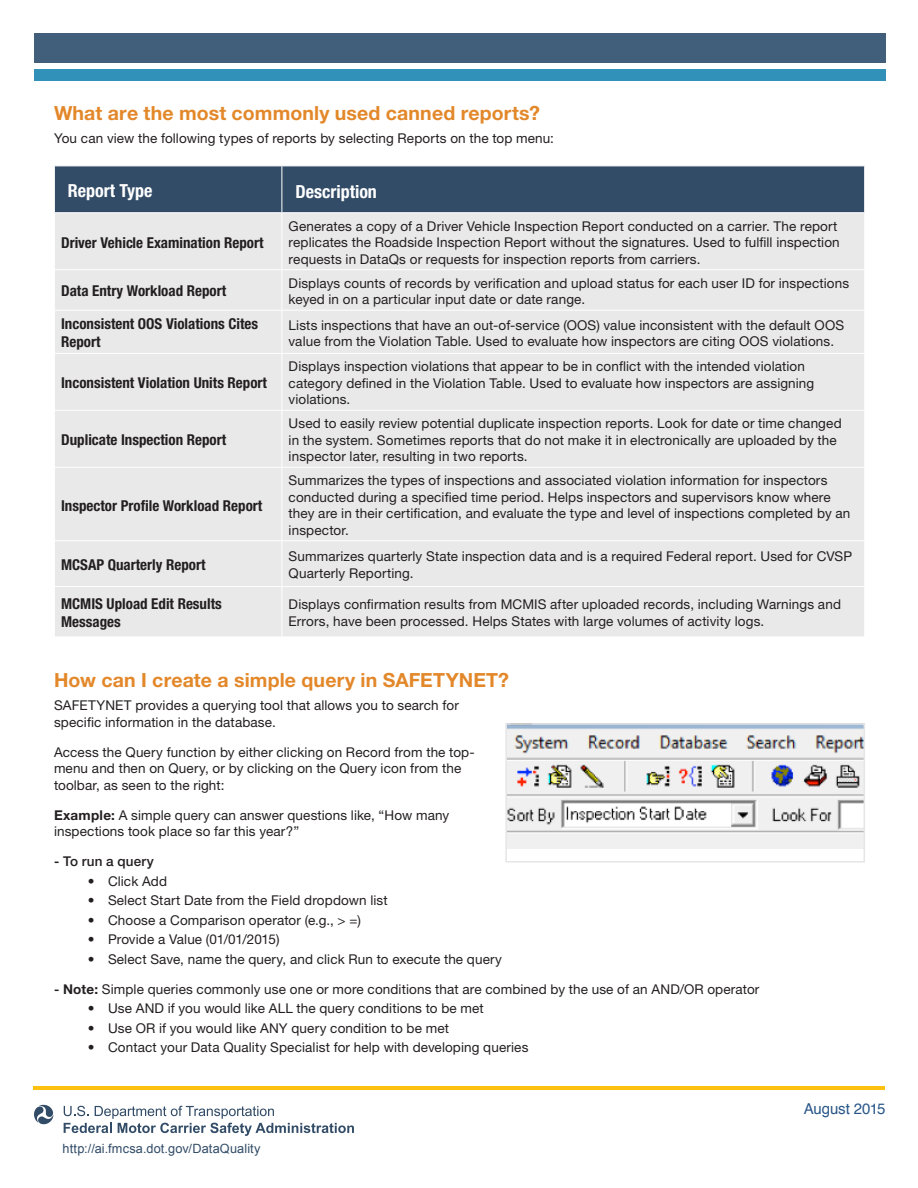
<style>
.page{position:relative;width:918px;height:1188px;background:#fff}
.page>*{position:absolute;margin:0;border:0;box-sizing:border-box;transform-origin:0 0}
.t1{font:700 19.5px "Helvetica Neue LT Std";letter-spacing:.005em;color:#e3882a}
.t2{font:700 condensed 18px "Helvetica Neue LT Std";color:#fff}
.t3{font:700 condensed 15px/18px "Helvetica Neue LT Std";color:#231f20}
.t4{font:15px "Helvetica";letter-spacing:-.01em;color:#275587}
.t5{font:13.5px/16.5px "Helvetica Neue LT Std";letter-spacing:.01em;color:#231f20}
.t6{font:500 13.5px "Helvetica Neue LT Std";letter-spacing:.01em;color:#231f20}
.t7{font:12.75px "Arial";letter-spacing:.01em;color:#324c67}
.s1{font-weight:700}
.s2{font-weight:500}
</style>
<div class="page">
<div style="left:55px;top:167px;width:809px;height:45px;background:#324c67"></div>
<div style="left:55px;top:213px;width:809px;height:423px;background:#e9e9e9"></div>
<hr style="left:282px;top:166px;width:1px;height:46px;background:#fff">
<hr style="left:282px;top:213px;width:1px;height:56px;background:#fff">
<hr style="left:54px;top:269px;width:228px;height:1px;background:#fff">
<hr style="left:282px;top:269px;width:583px;height:1px;background:#fff">
<hr style="left:282px;top:270px;width:1px;height:40px;background:#fff">
<hr style="left:54px;top:310px;width:228px;height:1px;background:#fff">
<hr style="left:282px;top:310px;width:583px;height:1px;background:#fff">
<hr style="left:282px;top:311px;width:1px;height:42px;background:#fff">
<hr style="left:54px;top:353px;width:228px;height:1px;background:#fff">
<hr style="left:282px;top:353px;width:583px;height:1px;background:#fff">
<hr style="left:282px;top:354px;width:1px;height:56px;background:#fff">
<hr style="left:54px;top:410px;width:228px;height:1px;background:#fff">
<hr style="left:282px;top:410px;width:583px;height:1px;background:#fff">
<hr style="left:282px;top:411px;width:1px;height:56px;background:#fff">
<hr style="left:54px;top:467px;width:228px;height:1px;background:#fff">
<hr style="left:282px;top:467px;width:583px;height:1px;background:#fff">
<hr style="left:282px;top:468px;width:1px;height:72px;background:#fff">
<hr style="left:54px;top:540px;width:228px;height:1px;background:#fff">
<hr style="left:282px;top:540px;width:583px;height:1px;background:#fff">
<hr style="left:282px;top:541px;width:1px;height:45px;background:#fff">
<hr style="left:54px;top:586px;width:228px;height:1px;background:#fff">
<hr style="left:282px;top:586px;width:583px;height:1px;background:#fff">
<hr style="left:282px;top:587px;width:1px;height:50px;background:#fff">
<div style="left:34px;top:33px;width:852px;height:30px;background:#415e7b"></div>
<div style="left:34px;top:70px;width:851px;height:11px;background:#3291b9"></div>
<hr style="left:33px;top:1086px;width:852px;height:4px;background:#fdc011">
<img style="left:508px;top:726px;width:354px;height:122px">
<div style="left:505px;top:723px;width:360px;height:140px;border:2px solid #e7e5e5"></div>
<svg style="left:34px;top:1105px;width:20px;height:20px"></svg>
<svg style="left:64px;top:1106px;width:290px;height:30px"></svg>
<p class="t1" style="left:54px;top:101px;width:488px">What are the most commonly used canned reports?</p>
<p class="t5" style="left:54px;top:130px;width:502px">You can view the following types of reports by selecting Reports on the top menu:</p>
<p class="t2" style="left:68px;top:180px;width:86px">Report Type</p>
<p class="t2" style="left:295px;top:180px;width:83px">Description</p>
<p class="t3" style="left:61px;top:233px;width:204px">Driver Vehicle Examination Report</p>
<p class="t5" style="left:289px;top:217px;width:553px">Generates a copy of a Driver Vehicle Inspection Report conducted on a carrier. The report replicates the Roadside Inspection Report without the signatures. Used to fulfill inspection requests in DataQs or requests for inspection reports from carriers.</p>
<p class="t3" style="left:61px;top:282px;width:167px">Data Entry Workload Report</p>
<p class="t5" style="left:289px;top:274px;width:562px">Displays counts of records by verification and upload status for each user ID for inspections keyed in on a particular input date or date range.</p>
<p class="t3" style="left:61px;top:315px;width:199px">Inconsistent OOS Violations Cites<br>Report</p>
<p class="t5" style="left:289px;top:316px;width:557px">Lists inspections that have an out-of-service (OOS) value inconsistent with the default OOS value from the Violation Table. Used to evaluate how inspectors are citing OOS violations.</p>
<p class="t3" style="left:61px;top:374px;width:207px">Inconsistent Violation Units Report</p>
<p class="t5" style="left:289px;top:358px;width:527px">Displays inspection violations that appear to be in conflict with the intended violation category defined in the Violation Table. Used to evaluate how inspectors are assigning violations.</p>
<p class="t3" style="left:61px;top:431px;width:167px">Duplicate Inspection Report</p>
<p class="t3" style="left:61px;top:496px;width:203px">Inspector Profile Workload Report</p>
<p class="t5" style="left:289px;top:415px;width:555px">Used to easily review potential duplicate inspection reports. Look for date or time changed in the system. Sometimes reports that do not make it in electronically are uploaded by the inspector later, resulting in two reports.</p>
<p class="t5" style="left:289px;top:472px;width:563px">Summarizes the types of inspections and associated violation information for inspectors conducted during a specified time period. Helps inspectors and supervisors know where they are in their certification, and evaluate the type and level of inspections completed by an inspector.</p>
<p class="t3" style="left:61px;top:556px;width:146px">MCSAP Quarterly Report</p>
<p class="t5" style="left:289px;top:548px;width:565px">Summarizes quarterly State inspection data and is a required Federal report. Used for CVSP<br>Quarterly Reporting.</p>
<p class="t3" style="left:61px;top:595px;width:162px">MCMIS Upload Edit Results<br>Messages</p>
<p class="t5" style="left:289px;top:596px;width:554px">Displays confirmation results from MCMIS after uploaded records, including Warnings and<br>Errors, have been processed. Helps States with large volumes of activity logs.</p>
<p class="t1" style="left:54px;top:668px;width:457px">How can I create a simple query in SAFETYNET?</p>
<p class="t5" style="left:54px;top:697px;width:406px">SAFETYNET provides a querying tool that allows you to search for specific information in the database.</p>
<p class="t5" style="left:54px;top:743px;width:422px">Access the Query function by either clicking on Record from the top&shy;menu and then on Query, or by clicking on the Query icon from the toolbar, as seen to the right:</p>
<p class="t5" style="left:54px;top:806px;width:397px"><span class="s1">Example:</span> A simple query can answer questions like, “How many inspections took place so far this year?”</p>
<p class="t6" style="left:54px;top:853px;width:101px">- To run a query</p>
<p class="t5" style="left:88px;top:872px;width:81px">• Click Add</p>
<p class="t5" style="left:88px;top:892px;width:301px">• Select Start Date from the Field dropdown list</p>
<p class="t5" style="left:88px;top:911px;width:275px">• Choose a Comparison operator (e.g., &gt; =)</p>
<p class="t5" style="left:88px;top:931px;width:193px">• Provide a Value (01/01/2015)</p>
<p class="t5" style="left:88px;top:950px;width:416px">• Select Save, name the query, and click Run to execute the query</p>
<p class="t5" style="left:54px;top:980px;width:707px"><span class="s2">-</span> <span class="s1">Note:</span> Simple queries commonly use one or more conditions that are combined by the use of an AND/OR operator</p>
<p class="t5" style="left:88px;top:1000px;width:398px">• Use AND if you would like ALL the query conditions to be met</p>
<p class="t5" style="left:88px;top:1019px;width:363px">• Use OR if you would like ANY query condition to be met</p>
<p class="t5" style="left:88px;top:1039px;width:442px">• Contact your Data Quality Specialist for help with developing queries</p>
<p class="t7" style="left:63px;top:1140px;width:199px">http://ai.fmcsa.dot.gov/DataQuality</p>
<p class="t4" style="left:804px;top:1097px;width:83px">August 2015</p>
</div>
